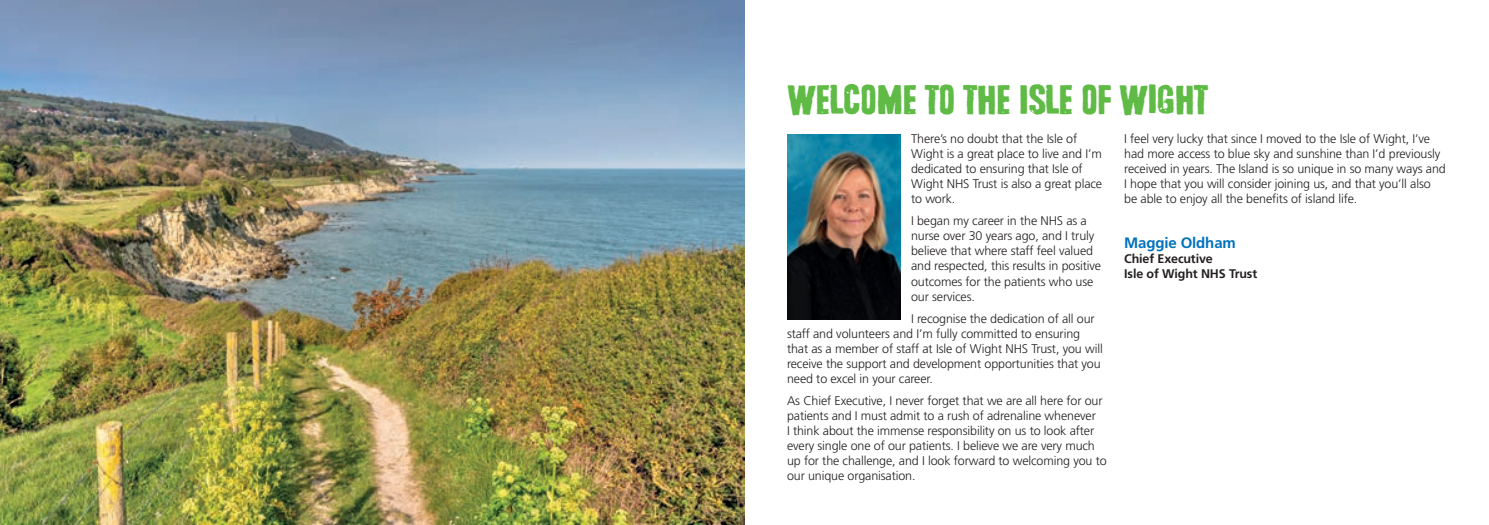
<style>
.page{position:relative;width:1489px;height:525px;background:#fff}
.page>*{position:absolute;margin:0;border:0;box-sizing:border-box;transform-origin:0 0}
.t1{font:41.25px "Safefromharm";letter-spacing:-.04em;color:#60bb46}
.t2{font:700 15px "Frutiger";letter-spacing:-.01em;color:#0072bc}
.t3{font:300 12.5px/15px "Frutiger";letter-spacing:-.01em;color:#231f20}
.t4{font:700 12.5px/15px "Frutiger";letter-spacing:-.01em;color:#231f20}
</style>
<div class="page">
<img style="left:0;top:0;width:744px;height:524px">
<img style="left:787px;top:134px;width:113px;height:186px">
<h1 class="t1" style="left:787px;top:79px;width:423px">WELCOME TO THE ISLE OF WIGHT</h1>
<p class="t3" style="left:911px;top:131px;width:192px">There’s no doubt that the Isle of<br>Wight is a great place to live and I’m dedicated to ensuring that Isle of<br>Wight NHS Trust is also a great place to work.</p>
<p class="t3" style="left:911px;top:213px;width:191px">I began my career in the NHS as a nurse over 30 years ago, and I truly believe that where staff feel valued and respected, this results in positive outcomes for the patients who use our services.</p>
<p class="t3" style="left:787px;top:310px;width:317px;text-indent:124px">I recognise the dedication of all our staff and volunteers and I’m fully committed to ensuring that as a member of staff at Isle of Wight NHS Trust, you will receive the support and development opportunities that you need to excel in your career.</p>
<p class="t3" style="left:787px;top:393px;width:321px">As Chief Executive, I never forget that we are all here for our patients and I must admit to a rush of adrenaline whenever<br>I think about the immense responsibility on us to look after every single one of our patients. I believe we are very much up for the challenge, and I look forward to welcoming you to our unique organisation.</p>
<p class="t3" style="left:1124px;top:131px;width:323px">I feel very lucky that since I moved to the Isle of Wight, I’ve had more access to blue sky and sunshine than I’d previously received in years. The Island is so unique in so many ways and I hope that you will consider joining us, and that you’ll also be able to enjoy all the benefits of island life.</p>
<p class="t2" style="left:1124px;top:233px;width:113px">Maggie Oldham</p>
<p class="t4" style="left:1124px;top:250px;width:134px">Chief Executive<br>Isle of Wight NHS Trust</p>
</div>
